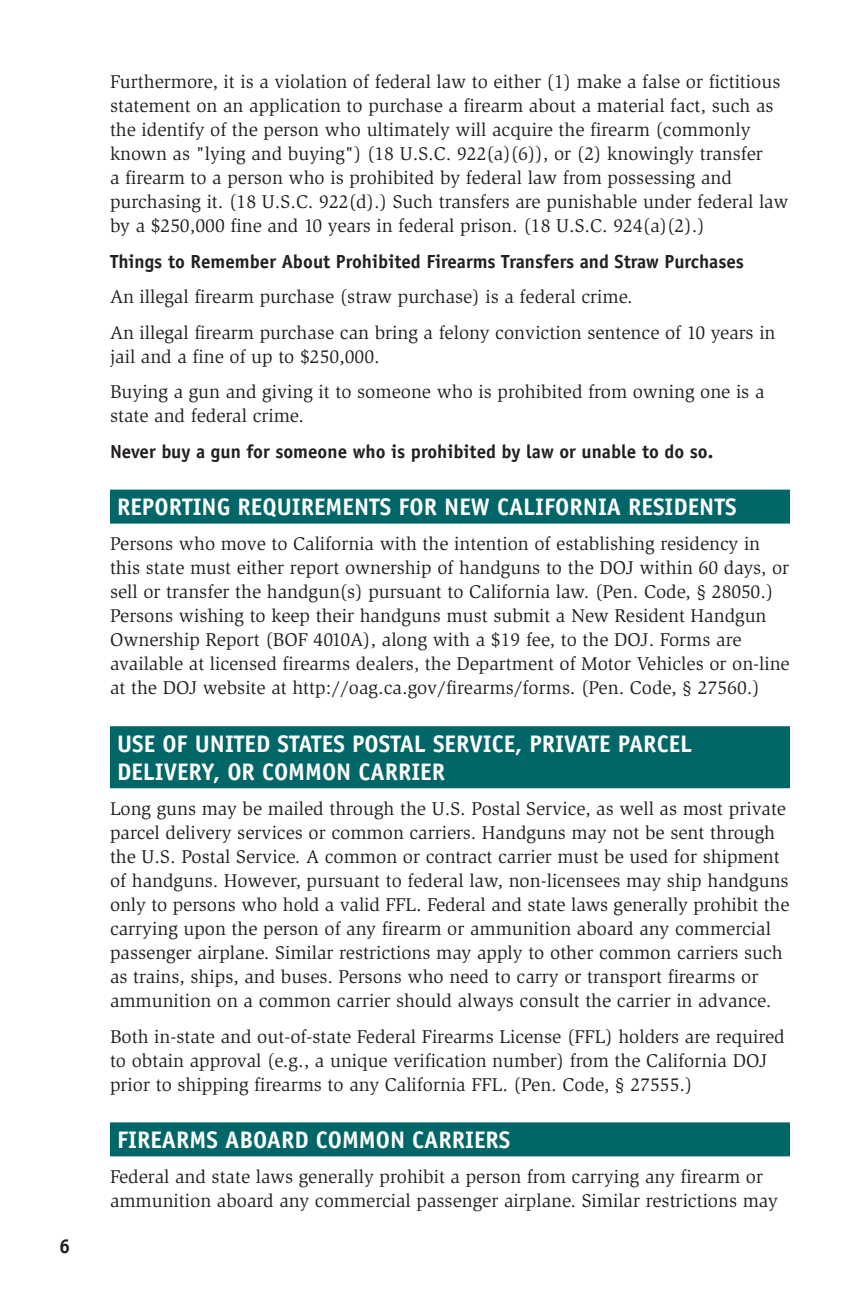
<style>
.page{position:relative;width:864px;height:1296px;background:#fff}
.page>*{position:absolute;margin:0;border:0;box-sizing:border-box;transform-origin:0 0}
.t1{font:700 24px/28px "Officina Sans";color:#fff}
.t2{font:700 20px "Officina Sans";color:#231f20}
.t3{font:19px/24px "Slimbach";color:#231f20}
.t4{font:700 19px "Officina Sans";color:#231f20}
</style>
<div class="page">
<div style="left:110px;top:490px;width:680px;height:34px;background:#006667"></div>
<div style="left:110px;top:726px;width:680px;height:34px;background:#006667"></div>
<div style="left:110px;top:754px;width:680px;height:34px;background:#006667"></div>
<div style="left:110px;top:1122px;width:680px;height:34px;background:#006667"></div>
<p class="t2" style="left:59px;top:1234px;width:13px">6</p>
<p class="t3" style="left:110px;top:70px;width:680px">Furthermore, it is a violation of federal law to either (1) make a false or fictitious statement on an application to purchase a firearm about a material fact, such as the identify of the person who ultimately will acquire the firearm (commonly known as "lying and buying") (18 U .S .C . 922(a)(6)), or (2) knowingly transfer<br>a firearm to a person who is prohibited by federal law from possessing and purchasing it . (18 U .S .C . 922(d) .) Such transfers are punishable under federal law by a $250,000 fine and 10 years in federal prison . (18 U .S .C . 924(a)(2) .)</p>
<p class="t4" style="left:110px;top:249px;width:636px">THINGS TO REMEMBER ABOUT PROHIBITED FIREARMS TRANSFERS AND STRAW PURCHASES</p>
<p class="t3" style="left:110px;top:285px;width:524px">An illegal firearm purchase (straw purchase) is a federal crime .</p>
<p class="t3" style="left:110px;top:321px;width:667px">An illegal firearm purchase can bring a felony conviction sentence of 10 years in jail and a fine of up to $250,000 .</p>
<p class="t3" style="left:110px;top:380px;width:656px">Buying a gun and giving it to someone who is prohibited from owning one is a state and federal crime .</p>
<h5 class="t4" style="left:110px;top:439px;width:605px">NEVER BUY A GUN FOR SOMEONE WHO IS PROHIBITED BY LAW OR UNABLE TO DO SO.</h5>
<h3 class="t1" style="left:117px;top:493px;width:621px">REPORTING REQUIREMENTS FOR NEW CALIFORNIA RESIDENTS</h3>
<p class="t3" style="left:110px;top:532px;width:681px">Persons who move to California with the intention of establishing residency in this state must either report ownership of handguns to the DOJ within 60 days, or sell or transfer the handgun(s) pursuant to California law . (Pen . Code, § 28050 .)<br>Persons wishing to keep their handguns must submit a New Resident Handgun Ownership Report (BOF 4010A), along with a $19 fee, to the DOJ . Forms are available at licensed firearms dealers, the Department of Motor Vehicles or on-line at the DOJ website at http://oag .ca .gov/firearms/forms . (Pen . Code, § 27560 .)</p>
<h3 class="t1" style="left:117px;top:729px;width:577px">USE OF UNITED STATES POSTAL SERVICE, PRIVATE PARCEL<br>DELIVERY, OR COMMON CARRIER</h3>
<p class="t3" style="left:110px;top:797px;width:681px">Long guns may be mailed through the U .S . Postal Service, as well as most private parcel delivery services or common carriers . Handguns may not be sent through the U .S . Postal Service . A common or contract carrier must be used for shipment of handguns . However, pursuant to federal law, non-licensees may ship handguns only to persons who hold a valid FFL . Federal and state laws generally prohibit the carrying upon the person of any firearm or ammunition aboard any commercial passenger airplane . Similar restrictions may apply to other common carriers such as trains, ships, and buses . Persons who need to carry or transport firearms or ammunition on a common carrier should always consult the carrier in advance .</p>
<p class="t3" style="left:110px;top:1024px;width:676px">Both in-state and out-of-state Federal Firearms License (FFL) holders are required to obtain approval (e .g ., a unique verification number) from the California DOJ prior to shipping firearms to any California FFL . (Pen . Code, § 27555 .)</p>
<h3 class="t1" style="left:117px;top:1125px;width:395px">FIREARMS ABOARD COMMON CARRIERS</h3>
<p class="t3" style="left:110px;top:1165px;width:669px">Federal and state laws generally prohibit a person from carrying any firearm or ammunition aboard any commercial passenger airplane . Similar restrictions may</p>
</div>
